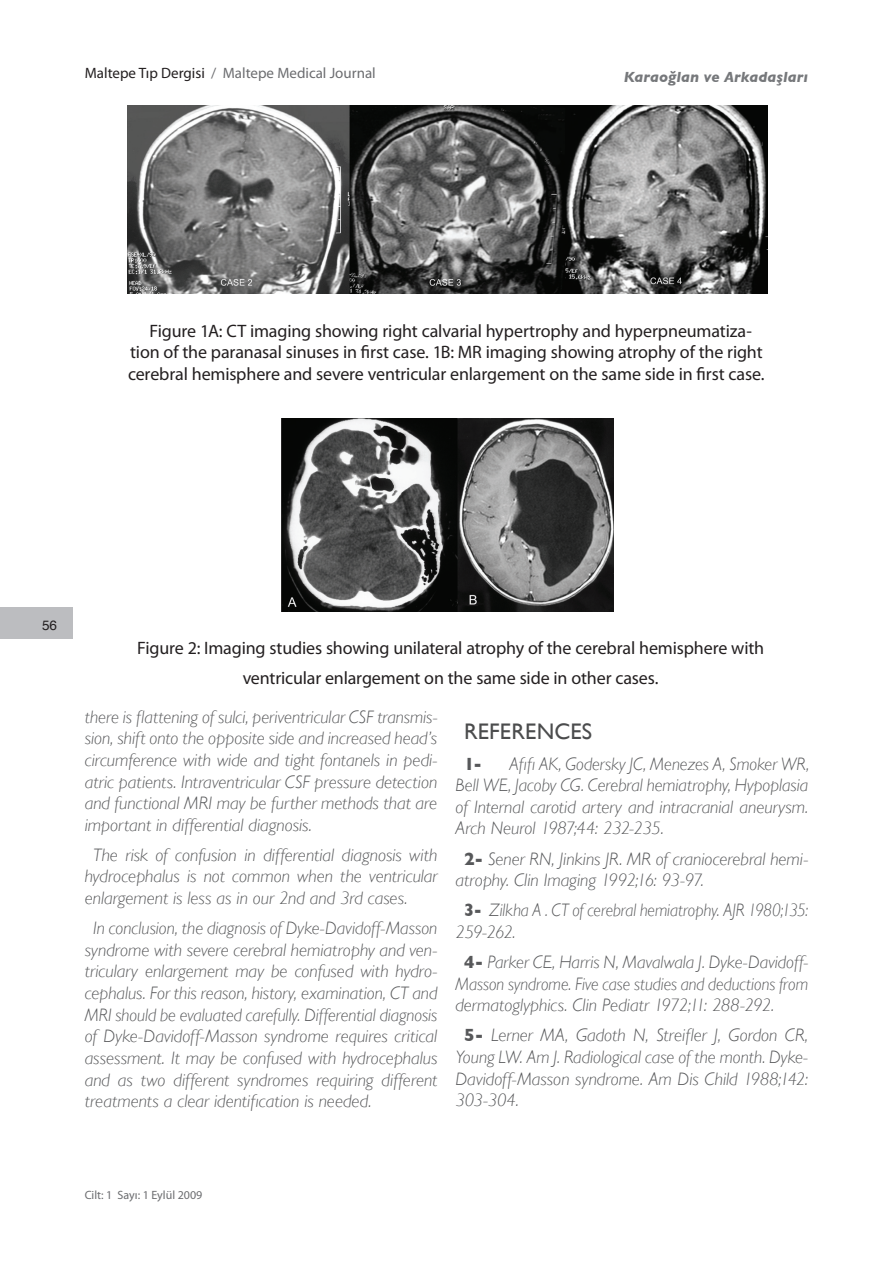
<style>
.page{position:relative;width:893px;height:1263px;background:#fff}
.page>*{position:absolute;margin:0;border:0;box-sizing:border-box;transform-origin:0 0}
.t1{font:22.5px "Gill Sans";letter-spacing:.01em;color:#4b4c4d}
.t2{font:italic 300 18px/21.6px "Gill Sans";color:#57585a;text-align:justify}
.t3{font:18px/21.6px "Myriad Pro";letter-spacing:-.01em;color:#231f20;text-align:center}
.t4{font:italic 300 18px/21.6px "Gill Sans";color:#57585a;text-align:justify;scale:.96 1}
.t5{font:italic 300 18px/21.6px "Gill Sans";color:#57585a;scale:.92 1}
.t6{font:700 18px "Gill Sans";color:#57585a;scale:.96 1}
.t7{font:15px "Myriad Pro";color:#6c6d70}
.t8{font:italic 700 15px "Gill Sans";letter-spacing:.01em;color:#76787b}
.t9{font:13.5px "Helvetica";color:#231f20}
.t10{font:12px "Myriad Pro";color:#6c6d70}
.s1{color:#231f20}
.s2{font-weight:700;font-style:normal}
</style>
<div class="page">
<div style="left:0;top:607px;width:73px;height:32px;background:#bcbdc0"></div>
<img style="left:281px;top:419px;width:332px;height:192px">
<img style="left:127px;top:106px;width:640px;height:187px">
<p class="t7" style="left:85px;top:64px;width:292px"><span class="s1">Maltepe Tıp Dergisi</span> / Maltepe Medical Journal</p>
<p class="t8" style="left:623px;top:68px;width:186px">Karaoğlan ve Arkadaşları</p>
<p class="t3" style="left:128px;top:319px;width:637px">Figure 1A: CT imaging showing right calvarial hypertrophy and hyperpneumatiza&shy;tion of the paranasal sinuses in first case. 1B: MR imaging showing atrophy of the right cerebral hemisphere and severe ventricular enlargement on the same side in first case.</p>
<p class="t9" style="left:42px;top:614px;width:17px">56</p>
<p class="t3" style="left:137px;top:632px;width:628px;line-height:30.2px">Figure 2: Imaging studies showing unilateral atrophy of the cerebral hemisphere with ventricular enlargement on the same side in other cases.</p>
<p class="t2" style="left:85px;top:705px;width:354px">there is flattening of sulci, periventricular CSF transmis&shy;sion, shift onto the opposite side and increased head’s circumference with wide and tight fontanels in pedi&shy;atric patients. Intraventricular CSF pressure detection and functional MRI may be further methods that are important in differential diagnosis.</p>
<p class="t2" style="left:85px;top:843px;width:354px;text-indent:8px">The risk of confusion in differential diagnosis with hydrocephalus is not common when the ventricular enlargement is less as in our 2nd and 3rd cases.</p>
<p class="t2" style="left:85px;top:917px;width:354px;text-indent:9px">In conclusion, the diagnosis of Dyke-Davidoff-Masson syndrome with severe cerebral hemiatrophy and ven&shy;triculary enlargement may be confused with hydro&shy;cephalus. For this reason, history, examination, CT and MRI should be evaluated carefully. Differential diagnosis of Dyke-Davidoff-Masson syndrome requires critical assessment. It may be confused with hydrocephalus and as two different syndromes requiring different treatments a clear identification is needed.</p>
<p class="t1" style="left:464px;top:718px;width:130px">REFERENCES</p>
<p class="t6" style="left:464px;top:752px;width:20px">1-</p>
<p class="t4" style="left:455px;top:752px;width:370px;text-indent:54px">Afifi AK, Godersky JC, Menezes A, Smoker WR, Bell WE, Jacoby CG. Cerebral hemiatrophy, Hypoplasia of Internal carotid artery and intracranial aneurysm.<br>Arch Neurol 1987;44: 232-235.</p>
<p class="t2" style="left:455px;top:847px;width:354px;text-indent:9px"><span class="s2">2-</span> Sener RN, Jinkins JR. MR of craniocerebral hemi&shy;atrophy. Clin Imaging 1992;16: 93-97.</p>
<p class="t5" style="left:455px;top:899px;width:385px;text-indent:9px"><span class="s2">3-</span> Zilkha A . CT of cerebral hemiatrophy. AJR 1980;135:<br>259-262.</p>
<p class="t2" style="left:455px;top:950px;width:354px;text-indent:9px"><span class="s2">4-</span> Parker CE, Harris N, Mavalwala J. Dyke-Davidoff-Masson syndrome. Five case studies and deductions from dermatoglyphics. Clin Pediatr 1972;11: 288-292.</p>
<p class="t2" style="left:455px;top:1024px;width:354px;text-indent:8px"><span class="s2">5-</span> Lerner MA, Gadoth N, Streifler J, Gordon CR, Young LW. Am J. Radiological case of the month. Dyke-Davidoff-Masson syndrome. Am Dis Child 1988;142:<br>303-304.</p>
<p class="t10" style="left:85px;top:1187px;width:119px">Cilt: 1 Sayı: 1 Eylül 2009</p>
</div>
